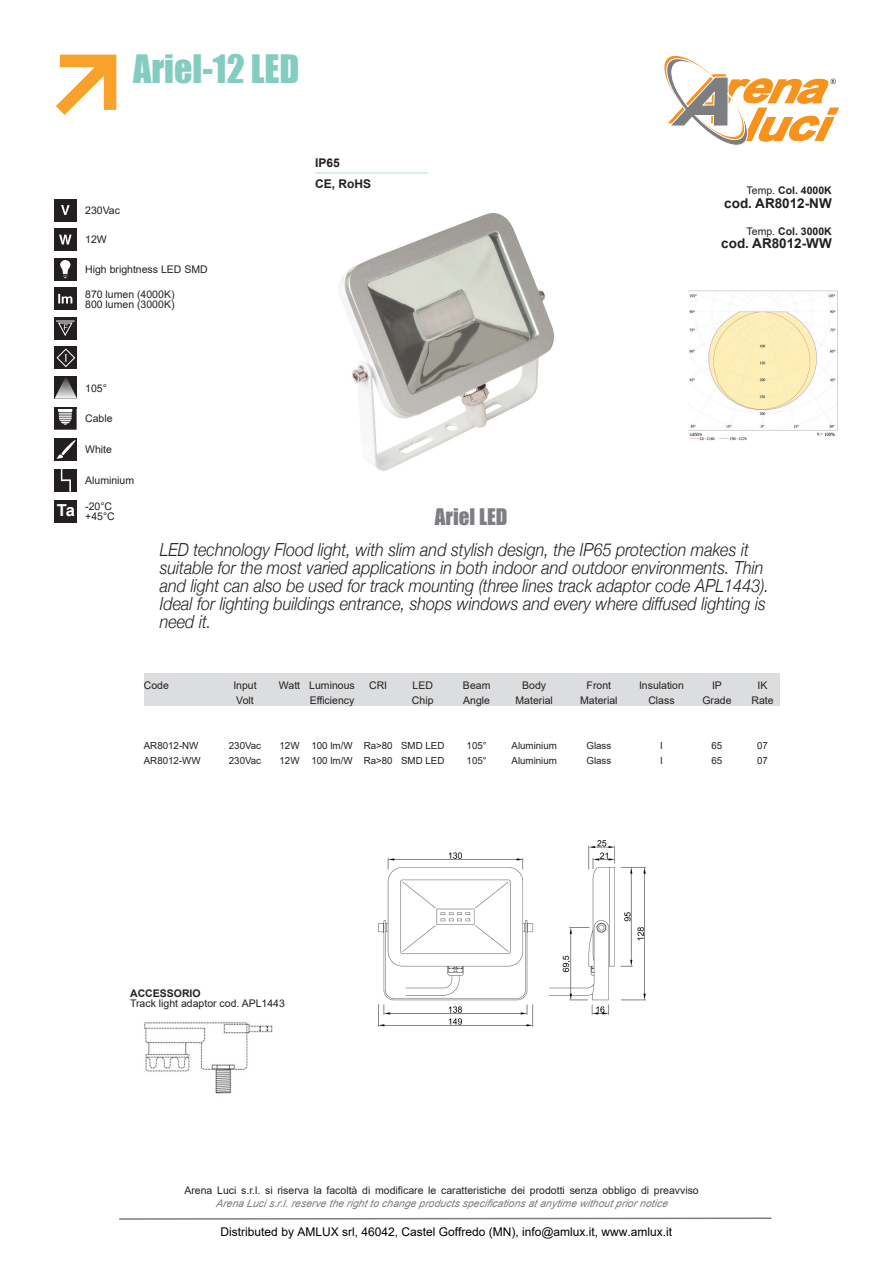
<style>
.page{position:relative;width:893px;height:1263px;background:#fff}
.page>*{position:absolute;margin:0;border:0;box-sizing:border-box;transform-origin:0 0}
.t1{font:36px "Impact";color:#82cdbf}
.t2{font:21px "Impact";color:#7c7e81}
.t3{font:italic 300 18px/18px "Helvetica Neue";color:#231f20;scale:.9 1}
.t4{font:700 16.5px "Arial";color:#fff}
.t5{font:700 13.5px "Arial";color:#231f20}
.t6{font:12px "Arial";color:#000}
.t7{font:700 12px "Arial";color:#231f20}
.Head_3{font:10.5px/10.5px "Arial";color:#231f20}
.t8{font:700 10.5px "Arial";color:#231f20}
.Head_2{font:9.75px/15px "Arial";color:#231f20}
.s1{font-weight:400}
.s2{font-weight:700}
.s3{font-style:italic;color:#7c7e81}
</style>
<div class="page">
<img style="left:339px;top:213px;width:215px;height:258px">
<hr style="left:315px;top:172px;width:113px;height:2px;background:#cce8e2">
<svg style="left:56px;top:55px;width:60px;height:60px"></svg>
<img style="left:688px;top:291px;width:150px;height:150px">
<div style="left:54px;top:199px;width:23px;height:22px;background:#231f20"></div>
<svg style="left:61px;top:205px;width:9px;height:10px"></svg>
<div style="left:54px;top:228px;width:23px;height:23px;background:#231f20"></div>
<svg style="left:59px;top:235px;width:13px;height:9px"></svg>
<div style="left:54px;top:258px;width:23px;height:22px;background:#231f20"></div>
<svg style="left:60px;top:260px;width:10px;height:18px"></svg>
<div style="left:54px;top:287px;width:23px;height:23px;background:#231f20"></div>
<svg style="left:58px;top:294px;width:14px;height:9px"></svg>
<div style="left:54px;top:317px;width:23px;height:23px;background:#231f20"></div>
<svg style="left:56px;top:321px;width:19px;height:15px"></svg>
<div style="left:55px;top:346px;width:22px;height:23px;background:#231f20"></div>
<svg style="left:57px;top:349px;width:18px;height:18px"></svg>
<svg style="left:55px;top:376px;width:22px;height:23px"></svg>
<svg style="left:54px;top:409px;width:23px;height:21px"></svg>
<hr style="left:54px;top:407px;width:23px;height:2px;background:#231f20">
<div style="left:55px;top:438px;width:22px;height:23px;background:#231f20"></div>
<svg style="left:56px;top:440px;width:20px;height:19px"></svg>
<div style="left:55px;top:469px;width:22px;height:23px;background:#231f20"></div>
<svg style="left:61px;top:469px;width:10px;height:23px"></svg>
<div style="left:55px;top:500px;width:22px;height:23px;background:#231f20"></div>
<svg style="left:664px;top:56px;width:175px;height:90px"></svg>
<div style="left:144px;top:673px;width:635px;height:33px;background:#dcdddf"></div>
<svg style="left:119px;top:1217px;width:653px;height:3px"></svg>
<img style="left:144px;top:1022px;width:129px;height:72px">
<img style="left:378px;top:841px;width:267px;height:186px">
<p class="t1" style="left:133px;top:41px;width:168px">Ariel-12 LED</p>
<p class="Head_3" style="left:85px;top:205px;width:36px">230Vac</p>
<p class="Head_3" style="left:85px;top:234px;width:23px">12W</p>
<p class="Head_3" style="left:85px;top:264px;width:124px">High brightness LED SMD</p>
<p class="Head_3" style="left:85px;top:289px;width:91px">870 lumen (4000K)<br>800 lumen (3000K)</p>
<p class="Head_3" style="left:85px;top:382px;width:23px">105°</p>
<p class="Head_3" style="left:85px;top:413px;width:29px">Cable</p>
<p class="Head_3" style="left:85px;top:444px;width:28px">White</p>
<p class="Head_3" style="left:85px;top:475px;width:51px">Aluminium</p>
<p class="t4" style="left:57px;top:499px;width:20px">Ta</p>
<p class="Head_3" style="left:85px;top:501px;width:28px">-20°C</p>
<p class="Head_3" style="left:85px;top:511px;width:31px">+45°C</p>
<p class="t7" style="left:315px;top:154px;width:26px">IP65</p>
<p class="t7" style="left:315px;top:175px;width:58px">CE, RoHS</p>
<p class="t2" style="left:435px;top:500px;width:74px">Ariel LED</p>
<p class="t8" style="left:747px;top:183px;width:87px"><span class="s1">Temp.</span> Col. 4000K</p>
<p class="t5" style="left:724px;top:193px;width:109px">cod. AR8012-NW</p>
<p class="t8" style="left:747px;top:223px;width:87px"><span class="s1">Temp.</span> Col. 3000K</p>
<p class="t5" style="left:721px;top:234px;width:112px">cod. AR8012-WW</p>
<p class="t3" style="left:160px;top:540px;width:678px">LED technology Flood light, with slim and stylish design, the IP65 protection makes it suitable for the most varied applications in both indoor and outdoor environments. Thin and light can also be used for track mounting (three lines track adaptor code APL1443).<br>Ideal for lighting buildings entrance, shops windows and every where diffused lighting is need it.</p>
<p class="Head_3" style="left:144px;top:680px;width:27px">Code</p>
<p class="Head_2" style="left:144px;top:738px;width:58px">AR8012-NW<br>AR8012-WW</p>
<p class="Head_3" style="left:233px;top:677px;width:25px;line-height:15px">Input<br>Volt</p>
<p class="Head_2" style="left:229px;top:738px;width:34px">230Vac<br>230Vac</p>
<p class="Head_3" style="left:279px;top:680px;width:23px">Watt</p>
<p class="Head_2" style="left:280px;top:738px;width:22px">12W<br>12W</p>
<p class="Head_3" style="left:309px;top:680px;width:47px">Luminous</p>
<p class="Head_3" style="left:310px;top:695px;width:46px">Efficiency</p>
<p class="Head_2" style="left:311px;top:738px;width:43px">100 lm/W</p>
<p class="Head_2" style="left:311px;top:753px;width:43px">100 lm/W</p>
<p class="Head_3" style="left:369px;top:680px;width:20px">CRI</p>
<p class="Head_2" style="left:364px;top:738px;width:30px">Ra&gt;80</p>
<p class="Head_2" style="left:364px;top:753px;width:30px">Ra&gt;80</p>
<p class="Head_3" style="left:412px;top:677px;width:23px;line-height:15px">LED<br>Chip</p>
<p class="Head_2" style="left:401px;top:738px;width:45px">SMD LED</p>
<p class="Head_2" style="left:401px;top:753px;width:45px">SMD LED</p>
<p class="Head_3" style="left:463px;top:680px;width:29px">Beam</p>
<p class="Head_3" style="left:463px;top:695px;width:28px">Angle</p>
<p class="Head_2" style="left:467px;top:738px;width:22px">105°</p>
<p class="Head_2" style="left:467px;top:753px;width:22px">105°</p>
<p class="Head_3" style="left:522px;top:680px;width:25px">Body</p>
<p class="Head_3" style="left:516px;top:695px;width:39px">Material</p>
<p class="Head_2" style="left:511px;top:738px;width:47px">Aluminium</p>
<p class="Head_2" style="left:511px;top:753px;width:47px">Aluminium</p>
<p class="Head_3" style="left:587px;top:680px;width:26px">Front</p>
<p class="Head_3" style="left:580px;top:695px;width:39px">Material</p>
<p class="Head_2" style="left:586px;top:738px;width:26px">Glass</p>
<p class="Head_2" style="left:586px;top:753px;width:26px">Glass</p>
<p class="Head_3" style="left:639px;top:680px;width:46px">Insulation</p>
<p class="Head_3" style="left:648px;top:695px;width:28px">Class</p>
<p class="Head_2" style="left:660px;top:738px;width:4px">I</p>
<p class="Head_2" style="left:660px;top:753px;width:4px">I</p>
<p class="Head_3" style="left:712px;top:680px;width:11px">IP</p>
<p class="Head_3" style="left:702px;top:695px;width:31px">Grade</p>
<p class="Head_2" style="left:711px;top:738px;width:12px">65</p>
<p class="Head_2" style="left:711px;top:753px;width:12px">65</p>
<p class="Head_3" style="left:757px;top:680px;width:11px">IK</p>
<p class="Head_3" style="left:751px;top:695px;width:24px">Rate</p>
<p class="Head_2" style="left:757px;top:738px;width:12px">07</p>
<p class="Head_2" style="left:757px;top:753px;width:12px">07</p>
<p class="Head_3" style="left:130px;top:988px;width:156px"><span class="s2">ACCESSORIO<br></span>Track light adaptor cod. APL1443</p>
<p class="Head_3" style="left:184px;top:1183px;width:516px;line-height:13.5px;text-align:center">Arena Luci s.r.l. si riserva la facoltà di modificare le caratteristiche dei prodotti senza obbligo di preavviso<br><span class="s3">Arena Luci s.r.l.reserve the right to change products specifications at anytime without prior notice</span></p>
<p class="t6" style="left:221px;top:1223px;width:453px">Distributed by AMLUX srl, 46042, Castel Goffredo (MN), info@amlux.it, www.amlux.it</p>
</div>
